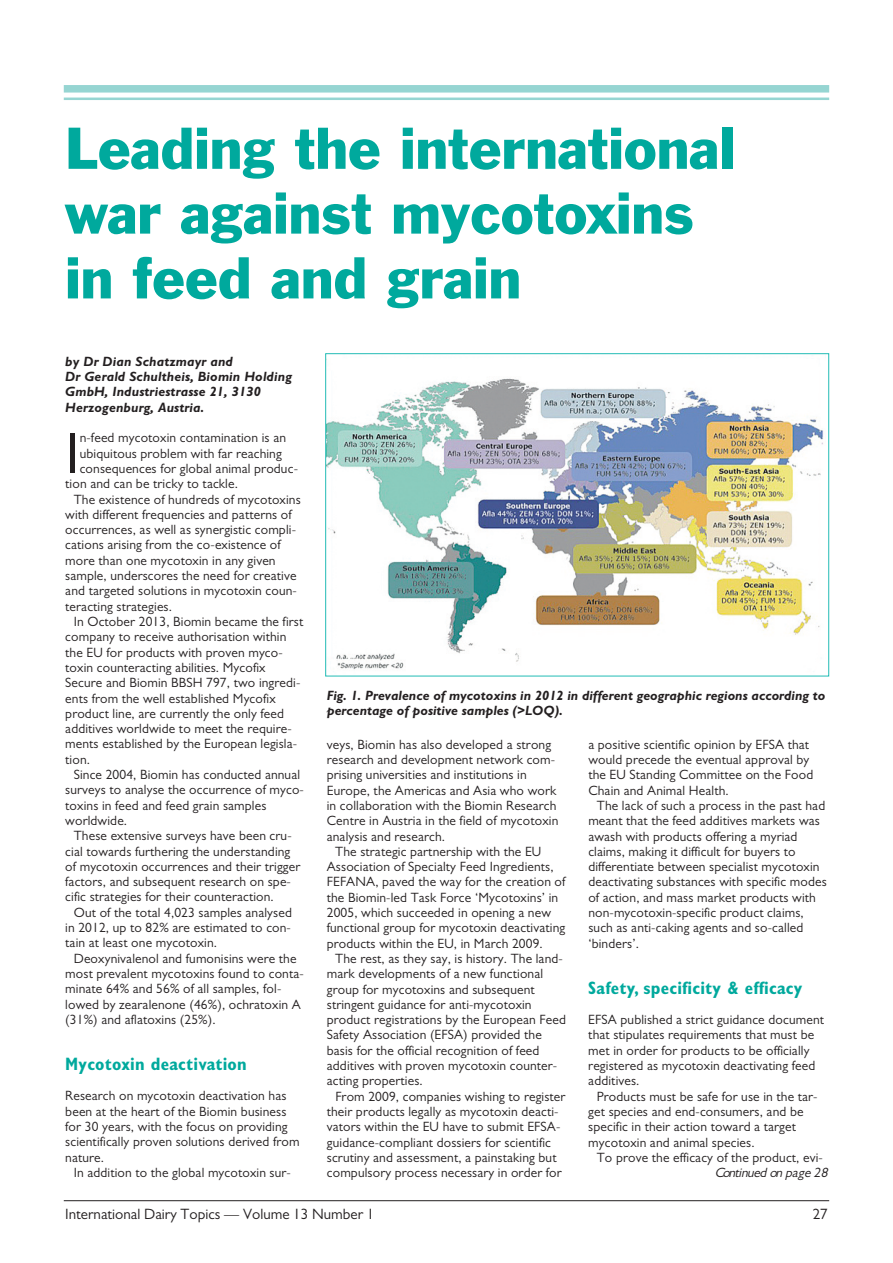
<style>
.page{position:relative;width:893px;height:1263px;background:#fff}
.page>*{position:absolute;margin:0;border:0;box-sizing:border-box;transform-origin:0 0}
.t1{font:58.35px "Gill Sans";color:#231f20}
.t2{font:54px/64.8px "Franklin Gothic BT";color:#00a99d}
.t3{font:700 condensed 18px "Gill Sans";letter-spacing:.01em;color:#00a99d}
.t4{font:15px "Gill Sans";color:#231f20}
.t5{font:13.5px/15.3px "Gill Sans";letter-spacing:.01em;color:#231f20}
.t6{font:italic 700 13.5px/15.3px "Gill Sans";color:#231f20}
.t7{font:italic 13.5px "Gill Sans";color:#231f20}
</style>
<div class="page">
<hr style="left:64px;top:1200px;width:765px;height:1px;background:#231f20">
<div style="left:64px;top:85px;width:765px;height:8px;background:#96d5d2"></div>
<hr style="left:64px;top:98px;width:765px;height:2px;background:#96d5d2">
<img style="left:327px;top:378px;width:496px;height:292px">
<div style="left:325px;top:353px;width:504px;height:323px;border:1px solid #22bcb5"></div>
<h2 class="t2" style="left:65px;top:121px;width:671px">Leading the international war against mycotoxins in feed and grain</h2>
<p class="t6" style="left:65px;top:355px;width:228px">by Dr Dian Schatzmayr and<br>Dr Gerald Schultheis, Biomin Holding<br>GmbH, Industriestrasse 21, 3130<br>Herzogenburg, Austria.</p>
<h1 class="t1" style="left:65px;top:433px;width:15px">I</h1>
<p class="t5" style="left:80px;top:432px;width:208px">n-feed mycotoxin contamination is an</p>
<p class="t5" style="left:80px;top:447px;width:204px">ubiquitous problem with far reaching</p>
<p class="t5" style="left:80px;top:462px;width:220px">consequences for global animal produc-</p>
<p class="t5" style="left:65px;top:477px;width:174px">tion and can be tricky to tackle.</p>
<p class="t5" style="left:74px;top:493px;width:228px">The existence of hundreds of mycotoxins</p>
<p class="t5" style="left:65px;top:508px;width:228px">with different frequencies and patterns of</p>
<p class="t5" style="left:65px;top:523px;width:232px">occurrences, as well as synergistic compli-</p>
<p class="t5" style="left:65px;top:539px;width:217px">cations arising from the co-existence of</p>
<p class="t5" style="left:65px;top:554px;width:212px">more than one mycotoxin in any given</p>
<p class="t5" style="left:65px;top:569px;width:233px">sample, underscores the need for creative</p>
<p class="t5" style="left:65px;top:585px;width:233px">and targeted solutions in mycotoxin coun-</p>
<p class="t5" style="left:65px;top:600px;width:108px">teracting strategies.</p>
<p class="t5" style="left:74px;top:615px;width:231px">In October 2013, Biomin became the first</p>
<p class="t5" style="left:65px;top:630px;width:223px">company to receive authorisation within</p>
<p class="t5" style="left:65px;top:646px;width:219px">the EU for products with proven myco-</p>
<p class="t5" style="left:65px;top:661px;width:202px">toxin counteracting abilities. Mycofix</p>
<p class="t5" style="left:65px;top:676px;width:237px">Secure and Biomin BBSH 797, two ingredi-</p>
<p class="t5" style="left:65px;top:692px;width:212px">ents from the well established Mycofix</p>
<p class="t5" style="left:65px;top:707px;width:220px">product line, are currently the only feed</p>
<p class="t5" style="left:65px;top:722px;width:228px">additives worldwide to meet the require-</p>
<p class="t5" style="left:65px;top:738px;width:233px">ments established by the European legisla-</p>
<p class="t5" style="left:65px;top:753px;width:26px">tion.</p>
<p class="t5" style="left:74px;top:768px;width:228px">Since 2004, Biomin has conducted annual</p>
<p class="t5" style="left:65px;top:783px;width:240px">surveys to analyse the occurrence of myco-</p>
<p class="t5" style="left:65px;top:799px;width:203px">toxins in feed and feed grain samples</p>
<p class="t5" style="left:65px;top:814px;width:63px">worldwide.</p>
<p class="t5" style="left:74px;top:829px;width:219px">These extensive surveys have been cru-</p>
<p class="t5" style="left:65px;top:845px;width:227px">cial towards furthering the understanding</p>
<p class="t5" style="left:65px;top:860px;width:237px">of mycotoxin occurrences and their trigger</p>
<p class="t5" style="left:65px;top:875px;width:227px">factors, and subsequent research on spe-</p>
<p class="t5" style="left:65px;top:891px;width:210px">cific strategies for their counteraction.</p>
<p class="t5" style="left:74px;top:906px;width:220px">Out of the total 4,023 samples analysed</p>
<p class="t5" style="left:65px;top:921px;width:227px">in 2012, up to 82% are estimated to con-</p>
<p class="t5" style="left:65px;top:936px;width:153px">tain at least one mycotoxin.</p>
<p class="t5" style="left:74px;top:952px;width:224px">Deoxynivalenol and fumonisins were the</p>
<p class="t5" style="left:65px;top:967px;width:240px">most prevalent mycotoxins found to conta-</p>
<p class="t5" style="left:65px;top:982px;width:218px">minate 64% and 56% of all samples, fol-</p>
<p class="t5" style="left:65px;top:998px;width:237px">lowed by zearalenone (46%), ochratoxin A</p>
<p class="t5" style="left:65px;top:1013px;width:152px">(31%) and aflatoxins (25%).</p>
<h3 class="t3" style="left:65px;top:1057px;width:183px">Mycotoxin deactivation</h3>
<p class="t5" style="left:65px;top:1089px;width:236px">Research on mycotoxin deactivation has been at the heart of the Biomin business for 30 years, with the focus on providing scientifically proven solutions derived from nature.</p>
<p class="t5" style="left:74px;top:1166px;width:219px">In addition to the global mycotoxin sur-</p>
<p class="t6" style="left:327px;top:689px;width:500px">Fig. 1. Prevalence of mycotoxins in 2012 in different geographic regions according to percentage of positive samples (&gt;LOQ).</p>
<p class="t5" style="left:327px;top:738px;width:233px">veys, Biomin has also developed a strong research and development network com&shy;prising universities and institutions in Europe, the Americas and Asia who work in collaboration with the Biomin Research Centre in Austria in the field of mycotoxin analysis and research.</p>
<p class="t5" style="left:327px;top:845px;width:240px;text-indent:9px">The strategic partnership with the EU Association of Specialty Feed Ingredients, FEFANA, paved the way for the creation of the Biomin-led Task Force ‘Mycotoxins’ in 2005, which succeeded in opening a new functional group for mycotoxin deactivating products within the EU, in March 2009.</p>
<p class="t5" style="left:327px;top:952px;width:241px;text-indent:8px">The rest, as they say, is history. The land&shy;mark developments of a new functional group for mycotoxins and subsequent stringent guidance for anti-mycotoxin product registrations by the European Feed Safety Association (EFSA) provided the basis for the official recognition of feed additives with proven mycotoxin counter&shy;acting properties.</p>
<p class="t5" style="left:327px;top:1090px;width:240px;text-indent:9px">From 2009, companies wishing to register their products legally as mycotoxin deacti&shy;vators within the EU have to submit EFSA&shy;guidance-compliant dossiers for scientific scrutiny and assessment, a painstaking but compulsory process necessary in order for</p>
<p class="t5" style="left:588px;top:738px;width:226px">a positive scientific opinion by EFSA that would precede the eventual approval by the EU Standing Committee on the Food Chain and Animal Health.</p>
<p class="t5" style="left:588px;top:799px;width:240px;text-indent:9px">The lack of such a process in the past had meant that the feed additives markets was awash with products offering a myriad claims, making it difficult for buyers to differentiate between specialist mycotoxin deactivating substances with specific modes of action, and mass market products with non-mycotoxin-specific product claims, such as anti-caking agents and so-called ‘binders’.</p>
<h3 class="t3" style="left:588px;top:981px;width:215px">Safety, specificity &amp; efficacy</h3>
<p class="t5" style="left:588px;top:1013px;width:237px">EFSA published a strict guidance document that stipulates requirements that must be met in order for products to be officially registered as mycotoxin deactivating feed additives.</p>
<p class="t5" style="left:588px;top:1090px;width:231px;text-indent:9px">Products must be safe for use in the tar&shy;get species and end-consumers, and be specific in their action toward a target mycotoxin and animal species.</p>
<p class="t5" style="left:597px;top:1151px;width:228px">To prove the efficacy of the product, evi-</p>
<p class="t7" style="left:715px;top:1168px;width:117px">Continued on page 28</p>
<p class="t4" style="left:65px;top:1209px;width:311px">International Dairy Topics — Volume 13 Number 1</p>
<p class="t4" style="left:813px;top:1209px;width:16px">27</p>
</div>
